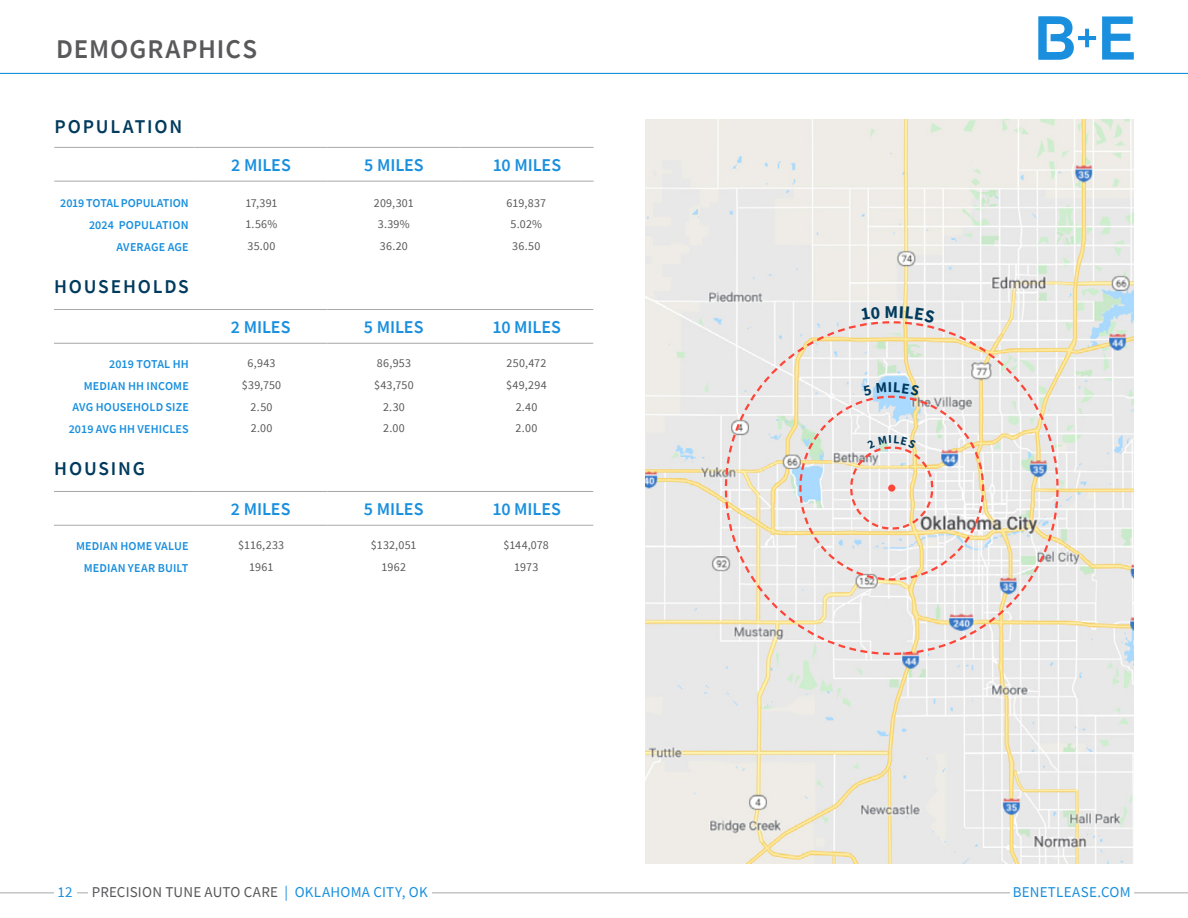
<style>
.page{position:relative;width:1188px;height:918px;background:#fff}
.page>*{position:absolute;margin:0;border:0;box-sizing:border-box;transform-origin:0 0}
.t1{font:600 27px "Source Sans Pro";letter-spacing:.035em;color:#59595b}
.t2{font:600 19.5px "Source Sans Pro";letter-spacing:.095em;color:#003a5d}
.t3{font:600 18px "Source Sans Pro";letter-spacing:-.005em;color:#198fde}
.t4{font:700 18px "Source Sans Pro";color:#003a5d}
.t5{font:15px "Source Sans Pro";letter-spacing:.015em;color:#59595b}
.t6{font:15px "Source Sans Pro";letter-spacing:.015em;color:#198fde}
.t7{font:12px "Source Sans Pro";letter-spacing:.02em;color:#59595b}
.t8{font:600 12px "Source Sans Pro";letter-spacing:.01em;color:#198fde}
.t9{font:600 12px "Source Sans Pro";letter-spacing:-.01em;color:#198fde}
.s1{color:#198fde}
</style>
<div class="page">
<hr style="left:0;top:893px;width:1188px;height:1px;background:#a7a8aa">
<div style="left:88px;top:883px;width:343px;height:16px;background:#fff"></div>
<div style="left:1010px;top:883px;width:124px;height:16px;background:#fff"></div>
<div style="left:54px;top:883px;width:22px;height:16px;background:#fff"></div>
<svg style="left:1102px;top:16px;width:31px;height:44px"></svg>
<svg style="left:1038px;top:16px;width:58px;height:44px"></svg>
<hr style="left:0;top:73px;width:1188px;height:1px;background:#198fde">
<hr style="left:54px;top:309px;width:140px;height:1px;background:#a7a8aa">
<hr style="left:194px;top:309px;width:133px;height:1px;background:#a7a8aa">
<hr style="left:327px;top:309px;width:133px;height:1px;background:#a7a8aa">
<hr style="left:460px;top:309px;width:133px;height:1px;background:#a7a8aa">
<hr style="left:54px;top:343px;width:140px;height:1px;background:#a7a8aa">
<hr style="left:194px;top:343px;width:133px;height:1px;background:#a7a8aa">
<hr style="left:327px;top:343px;width:133px;height:1px;background:#a7a8aa">
<hr style="left:460px;top:343px;width:133px;height:1px;background:#a7a8aa">
<hr style="left:54px;top:147px;width:140px;height:1px;background:#a7a8aa">
<hr style="left:194px;top:147px;width:134px;height:1px;background:#a7a8aa">
<hr style="left:328px;top:147px;width:132px;height:1px;background:#a7a8aa">
<hr style="left:460px;top:147px;width:134px;height:1px;background:#a7a8aa">
<hr style="left:54px;top:181px;width:140px;height:1px;background:#a7a8aa">
<hr style="left:194px;top:181px;width:134px;height:1px;background:#a7a8aa">
<hr style="left:328px;top:181px;width:132px;height:1px;background:#a7a8aa">
<hr style="left:460px;top:181px;width:134px;height:1px;background:#a7a8aa">
<hr style="left:54px;top:491px;width:140px;height:1px;background:#a7a8aa">
<hr style="left:194px;top:491px;width:133px;height:1px;background:#a7a8aa">
<hr style="left:327px;top:491px;width:133px;height:1px;background:#a7a8aa">
<hr style="left:460px;top:491px;width:133px;height:1px;background:#a7a8aa">
<hr style="left:54px;top:525px;width:140px;height:1px;background:#a7a8aa">
<hr style="left:194px;top:525px;width:133px;height:1px;background:#a7a8aa">
<hr style="left:327px;top:525px;width:133px;height:1px;background:#a7a8aa">
<hr style="left:460px;top:525px;width:133px;height:1px;background:#a7a8aa">
<img style="left:646px;top:119px;width:488px;height:745px">
<svg style="left:724px;top:306px;width:336px;height:350px;background:#e7e3dc"></svg>
<h1 class="t1" style="left:56px;top:31px;width:203px">DEMOGRAPHICS</h1>
<h2 class="t2" style="left:54px;top:114px;width:129px">POPULATION</h2>
<h3 class="t3" style="left:231px;top:153px;width:61px">2 MILES</h3>
<h3 class="t3" style="left:364px;top:153px;width:61px">5 MILES</h3>
<h3 class="t3" style="left:493px;top:153px;width:70px">10 MILES</h3>
<p class="t9" style="left:60px;top:195px;width:130px">2019 TOTAL POPULATION</p>
<p class="t7" style="left:245px;top:195px;width:34px">17,391</p>
<p class="t7" style="left:374px;top:195px;width:41px">209,301</p>
<p class="t7" style="left:507px;top:195px;width:41px">619,837</p>
<p class="t8" style="left:89px;top:217px;width:101px">2024 POPULATION</p>
<p class="t7" style="left:245px;top:217px;width:33px">1.56%</p>
<p class="t7" style="left:378px;top:217px;width:33px">3.39%</p>
<p class="t7" style="left:511px;top:217px;width:33px">5.02%</p>
<p class="t8" style="left:117px;top:239px;width:73px">AVERAGE AGE</p>
<p class="t7" style="left:248px;top:238px;width:29px">35.00</p>
<p class="t7" style="left:380px;top:238px;width:29px">36.20</p>
<p class="t7" style="left:512px;top:238px;width:30px">36.50</p>
<h2 class="t2" style="left:54px;top:274px;width:136px">HOUSEHOLDS</h2>
<h3 class="t3" style="left:231px;top:315px;width:61px">2 MILES</h3>
<h3 class="t3" style="left:364px;top:315px;width:61px">5 MILES</h3>
<h3 class="t3" style="left:492px;top:315px;width:70px">10 MILES</h3>
<p class="t8" style="left:109px;top:356px;width:81px">2019 TOTAL HH</p>
<p class="t7" style="left:248px;top:356px;width:29px">6,943</p>
<p class="t7" style="left:377px;top:356px;width:36px">86,953</p>
<p class="t7" style="left:507px;top:356px;width:41px">250,472</p>
<p class="t8" style="left:84px;top:378px;width:106px">MEDIAN HH INCOME</p>
<p class="t7" style="left:242px;top:377px;width:41px">$39,750</p>
<p class="t7" style="left:374px;top:377px;width:41px">$43,750</p>
<p class="t7" style="left:506px;top:377px;width:42px">$49,294</p>
<p class="t8" style="left:73px;top:399px;width:118px">AVG HOUSEHOLD SIZE</p>
<p class="t7" style="left:251px;top:399px;width:23px">2.50</p>
<p class="t7" style="left:383px;top:399px;width:23px">2.30</p>
<p class="t7" style="left:516px;top:399px;width:23px">2.40</p>
<p class="t8" style="left:69px;top:421px;width:122px">2019 AVG HH VEHICLES</p>
<p class="t7" style="left:251px;top:421px;width:23px">2.00</p>
<p class="t7" style="left:383px;top:421px;width:23px">2.00</p>
<p class="t7" style="left:516px;top:421px;width:23px">2.00</p>
<h2 class="t2" style="left:54px;top:456px;width:92px">HOUSING</h2>
<h3 class="t3" style="left:231px;top:497px;width:61px">2 MILES</h3>
<h3 class="t3" style="left:364px;top:497px;width:61px">5 MILES</h3>
<h3 class="t3" style="left:492px;top:497px;width:70px">10 MILES</h3>
<p class="t8" style="left:76px;top:538px;width:114px">MEDIAN HOME VALUE</p>
<p class="t7" style="left:238px;top:538px;width:47px">$116,233</p>
<p class="t7" style="left:371px;top:538px;width:47px">$132,051</p>
<p class="t7" style="left:503px;top:538px;width:47px">$144,078</p>
<p class="t8" style="left:84px;top:560px;width:106px">MEDIAN YEAR BUILT</p>
<p class="t7" style="left:249px;top:559px;width:26px">1961</p>
<p class="t7" style="left:381px;top:559px;width:26px">1962</p>
<p class="t7" style="left:514px;top:559px;width:26px">1973</p>
<h3 class="t4" style="left:885px;top:300px;width:15px">M</h3>
<p class="t6" style="left:57px;top:882px;width:17px">12</p>
<p class="t5" style="left:92px;top:882px;width:337px">PRECISION TUNE AUTO CARE <span class="s1">| OKLAHOMA CITY, OK</span></p>
<p class="t6" style="left:1013px;top:882px;width:119px">BENETLEASE.COM</p>
</div>
